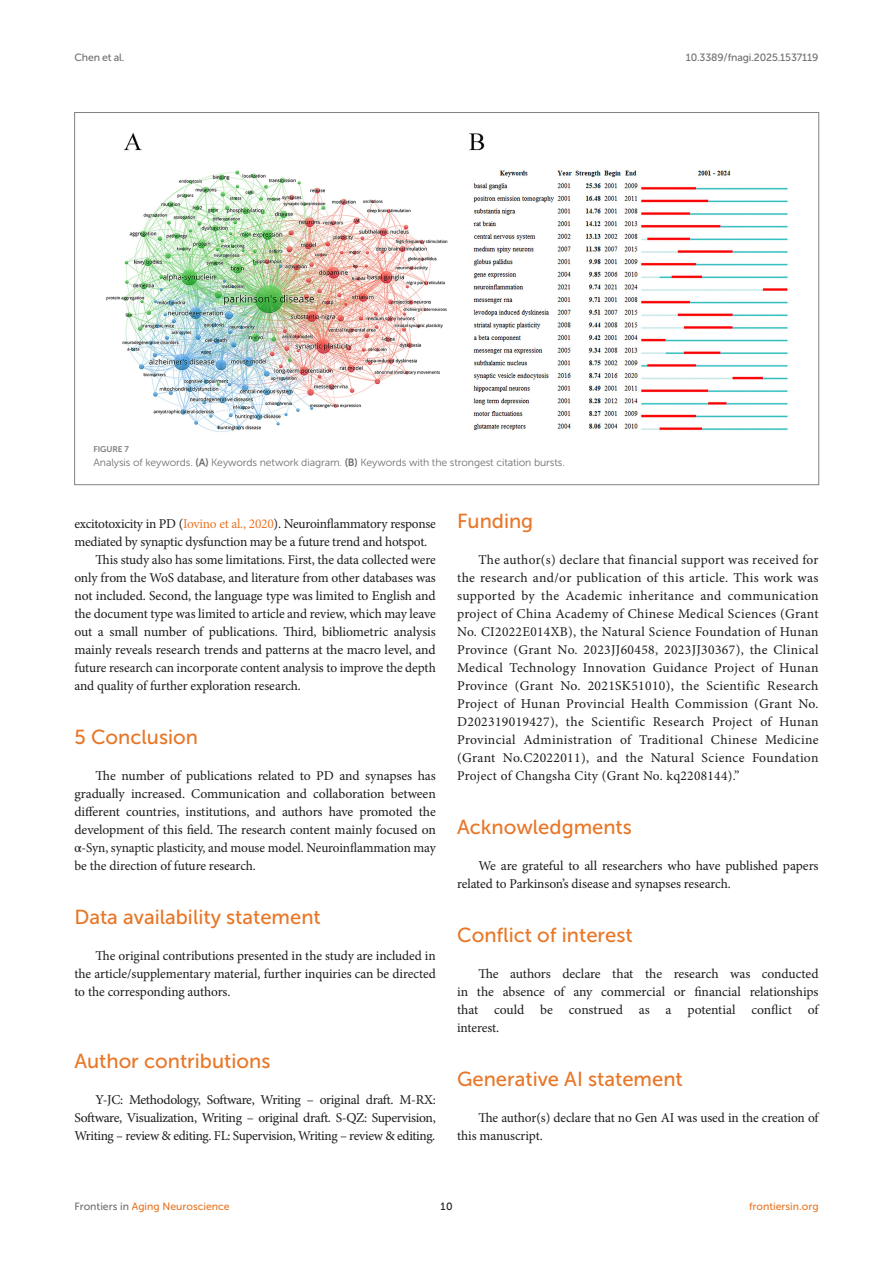
<style>
.page{position:relative;width:893px;height:1263px;background:#fff}
.page>*{position:absolute;margin:0;border:0;box-sizing:border-box;transform-origin:0 0}
.HEAD_1{font:20.25px "Museo Sans 500";color:#e87626}
.NON_TEXT{font:13.5px/18px "Minion Pro";letter-spacing:-.005em;color:#1b1c1b;text-align:justify}
.TEXT{font:13.5px/18px "Minion Pro";letter-spacing:-.015em;color:#1b1c1b;text-align:justify}
.TEXT_FLUSH{font:13.5px/18px "Minion Pro";letter-spacing:-.01em;color:#1b1c1b}
.FIG_LEG{font:10.5px "Museo Sans 300";letter-spacing:-.01em;color:#706f70}
.t1{font:10.5px "Museo Sans 500";color:#e87626}
.t2{font:10.5px "Museo Sans 500";letter-spacing:-.015em;color:#706f70}
.t3{font:10.5px "Museo Sans 500";color:#1b1c1b}
.FIG_HD{font:8.25px "Museo Sans 700";letter-spacing:-.01em;color:#7e7f7f}
.s1{font-family:"Museo Sans 700"}
.s2{color:#e87626}
.s3{font-family:"STIX General"}
.s4{color:#706f70}
</style>
<div class="page">
<img style="left:106px;top:133px;width:682px;height:299px">
<p class="t2" style="left:74px;top:51px;width:52px">Chen et al.</p>
<p class="t2" style="left:686px;top:51px;width:134px">10.3389/fnagi.2025.1537119</p>
<p class="FIG_HD" style="left:94px;top:445px;width:37px">FIGURE 7</p>
<p class="FIG_LEG" style="left:94px;top:456px;width:473px">Analysis of keywords. <span class="s1">(A)</span> Keywords network diagram. <span class="s1">(B)</span> Keywords with the strongest citation bursts.</p>
<p class="TEXT" style="left:74px;top:515px;width:363px">excitotoxicity in PD (<span class="s2">Iovino et al., 2020</span>). Neuroinflammatory response mediated by synaptic dysfunction may be a future trend and hotspot.</p>
<p class="TEXT" style="left:74px;top:551px;width:363px;text-indent:21px">This study also has some limitations. First, the data collected were only from the WoS database, and literature from other databases was not included. Second, the language type was limited to English and the document type was limited to article and review, which may leave out a small number of publications. Third, bibliometric analysis mainly reveals research trends and patterns at the macro level, and future research can incorporate content analysis to improve the depth and quality of further exploration research.</p>
<p class="HEAD_1" style="left:74px;top:726px;width:125px">5 Conclusion</p>
<p class="TEXT" style="left:74px;top:767px;width:363px;text-indent:21px">The number of publications related to PD and synapses has gradually increased. Communication and collaboration between different countries, institutions, and authors have promoted the development of this field. The research content mainly focused on <span class="s3">α</span>-Syn, synaptic plasticity, and mouse model. Neuroinflammation may be the direction of future research.</p>
<p class="HEAD_1" style="left:74px;top:906px;width:248px">Data availability statement</p>
<p class="NON_TEXT" style="left:74px;top:947px;width:363px;text-indent:21px">The original contributions presented in the study are included in the article/supplementary material, further inquiries can be directed to the corresponding authors.</p>
<p class="HEAD_1" style="left:74px;top:1050px;width:197px">Author contributions</p>
<p class="NON_TEXT" style="left:74px;top:1091px;width:363px;text-indent:21px">Y-JC: Methodology, Software, Writing – original draft. M-RX:<br>Software, Visualization, Writing – original draft. S-QZ: Supervision, Writing – review &amp; editing. FL: Supervision, Writing – review &amp; editing.</p>
<p class="HEAD_1" style="left:457px;top:510px;width:78px">Funding</p>
<p class="NON_TEXT" style="left:457px;top:551px;width:363px;text-indent:21px">The author(s) declare that financial support was received for the research and/or publication of this article. This work was supported by the Academic inheritance and communication project of China Academy of Chinese Medical Sciences (Grant No. CI2022E014XB), the Natural Science Foundation of Hunan Province (Grant No. 2023JJ60458, 2023JJ30367), the Clinical Medical Technology Innovation Guidance Project of Hunan Province (Grant No. 2021SK51010), the Scientific Research Project of Hunan Provincial Health Commission (Grant No.<br>D202319019427), the Scientific Research Project of Hunan Provincial Administration of Traditional Chinese Medicine (Grant No.C2022011), and the Natural Science Foundation Project of Changsha City (Grant No. kq2208144).”</p>
<p class="HEAD_1" style="left:457px;top:816px;width:176px">Acknowledgments</p>
<p class="TEXT_FLUSH" style="left:457px;top:857px;width:363px;text-indent:21px">We are grateful to all researchers who have published papers related to Parkinson’s disease and synapses research.</p>
<p class="HEAD_1" style="left:457px;top:924px;width:177px">Conflict of interest</p>
<p class="NON_TEXT" style="left:457px;top:965px;width:363px;text-indent:21px">The authors declare that the research was conducted in the absence of any commercial or financial relationships that could be construed as a potential conflict of interest.</p>
<p class="HEAD_1" style="left:457px;top:1068px;width:227px">Generative AI statement</p>
<p class="NON_TEXT" style="left:457px;top:1109px;width:363px;text-indent:21px">The author(s) declare that no Gen AI was used in the creation of this manuscript.</p>
<p class="t1" style="left:74px;top:1200px;width:157px"><span class="s4">Frontiers in</span> Aging Neuroscience</p>
<p class="t3" style="left:440px;top:1200px;width:14px">10</p>
<p class="t1" style="left:749px;top:1200px;width:71px">frontiersin.org</p>
</div>
